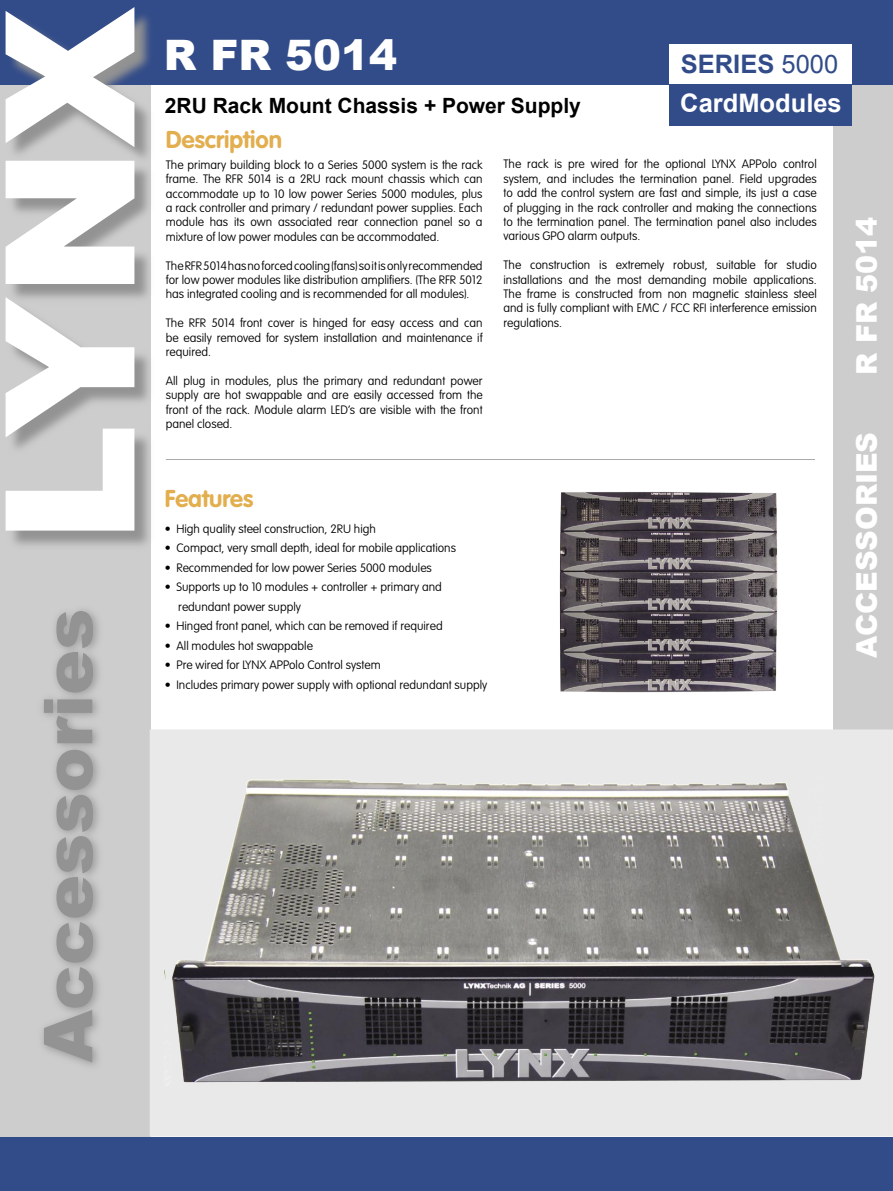
<style>
.page{position:relative;width:893px;height:1191px;background:#fff}
.page>*{position:absolute;margin:0;border:0;box-sizing:border-box;transform-origin:0 0}
.t1{font:900 180px "Arial";color:#fff}
.t2{font:900 67.5px "Arial";color:#939393}
.t3{font:900 42px "Arial";color:#fff}
.t4{font:900 28.5px "Arial";color:#fff}
.t5{font:700 25.5px "Arial";color:#fff}
.t6{font:700 25.5px "Arial";color:#324c89}
.t7{font:700 24px "VAG Rounded";color:#e2ae4e}
.t8{font:700 21px "Arial";color:#000}
.Bullets{font:100 12px/14.4px "VAG Rounded";color:#000;text-align:justify}
.Body_Text{font:100 12px "VAG Rounded";color:#000}
.s1{font-weight:400}
</style>
<div class="page">
<div style="left:0;top:78px;width:150px;height:1062px;background:#cdcdcd"></div>
<div style="left:833px;top:83px;width:60px;height:647px;background:#cdcdcd"></div>
<div style="left:150px;top:730px;width:742px;height:405px;background:#e9e9e9"></div>
<div style="left:150px;top:729px;width:743px;height:407px;border:2px solid #e9e9e9"></div>
<img style="left:559px;top:492px;width:219px;height:201px">
<img style="left:164px;top:779px;width:711px;height:304px">
<div style="left:0;top:0;width:893px;height:84px;background:#324c89"></div>
<div style="left:0;top:1137px;width:893px;height:54px;background:#324c89"></div>
<div style="left:670px;top:44px;width:182px;height:40px;background:#fff"></div>
<div style="left:670px;top:84px;width:182px;height:41px;background:#324c89"></div>
<svg style="left:6px;top:15px;width:149px;height:536px"></svg>
<div style="left:36px;top:604px;width:69px;height:468px;background:#939393;opacity:.89"></div>
<hr style="left:166px;top:459px;width:649px;height:1px;background:#aaa">
<p class="t1" style="left:-61px;top:544px;width:538px;rotate:-90deg">LYNX</p>
<p class="t2" style="left:19px;top:1062px;width:455px;rotate:-90deg">Accessories</p>
<p class="t3" style="left:164px;top:24px;width:235px">R FR 5014</p>
<p class="t8" style="left:165px;top:92px;width:418px">2RU Rack Mount Chassis + Power Supply</p>
<p class="t6" style="left:681px;top:47px;width:159px">SERIES <span class="s1">5000</span></p>
<p class="t5" style="left:680px;top:87px;width:163px">CardModules</p>
<p class="t7" style="left:166px;top:126px;width:118px">Description</p>
<p class="Bullets" style="left:166px;top:158px;width:318px">The primary building block to a Series 5000 system is the rack frame. The RFR 5014 is a 2RU rack mount chassis which can accommodate up to 10 low power Series 5000 modules, plus a rack controller and primary / redundant power supplies. Each module has its own associated rear connection panel so a mixture of low power modules can be accommodated.</p>
<p class="Bullets" style="left:166px;top:259px;width:318px">The RFR 5014 has no forced cooling (fans) so it is only recommended for low power modules like distribution amplifiers. (The RFR 5012 has integrated cooling and is recommended for all modules).</p>
<p class="Bullets" style="left:166px;top:316px;width:318px">The RFR 5014 front cover is hinged for easy access and can be easily removed for system installation and maintenance if required.</p>
<p class="Bullets" style="left:166px;top:374px;width:318px">All plug in modules, plus the primary and redundant power supply are hot swappable and are easily accessed from the front of the rack. Module alarm LED’s are visible with the front panel closed.</p>
<p class="Bullets" style="left:503px;top:157px;width:315px">The rack is pre wired for the optional LYNX APPolo control system, and includes the termination panel. Field upgrades to add the control system are fast and simple, its just a case of plugging in the rack controller and making the connections to the termination panel. The termination panel also includes various GPO alarm outputs.</p>
<p class="Bullets" style="left:503px;top:258px;width:315px">The construction is extremely robust, suitable for studio installations and the most demanding mobile applications.<br>The frame is constructed from non magnetic stainless steel and is fully compliant with EMC / FCC RFI interference emission regulations.</p>
<p class="t7" style="left:165px;top:485px;width:90px">Features</p>
<p class="Bullets" style="left:165px;top:522px;width:213px">• High quality steel construction, 2RU high</p>
<p class="Bullets" style="left:165px;top:541px;width:293px">• Compact, very small depth, ideal for mobile applications</p>
<p class="Bullets" style="left:165px;top:561px;width:269px">• Recommended for low power Series 5000 modules</p>
<p class="Bullets" style="left:178px;top:577px;width:265px;line-height:19.5px;text-indent:-14px">• Supports up to 10 modules + controller + primary and redundant power supply</p>
<p class="Body_Text" style="left:165px;top:619px;width:279px">• Hinged front panel, which can be removed if required</p>
<p class="Body_Text" style="left:165px;top:638px;width:150px">• All modules hot swappable</p>
<p class="Body_Text" style="left:165px;top:658px;width:217px">• Pre wired for LYNX APPolo Control system</p>
<p class="Body_Text" style="left:165px;top:677px;width:324px">• Includes primary power supply with optional redundant supply</p>
<p class="t4" style="left:846px;top:375px;width:160px;rotate:-90deg">R FR 5014</p>
<p class="t4" style="left:846px;top:658px;width:227px;rotate:-90deg">ACCESSORIES</p>
</div>
